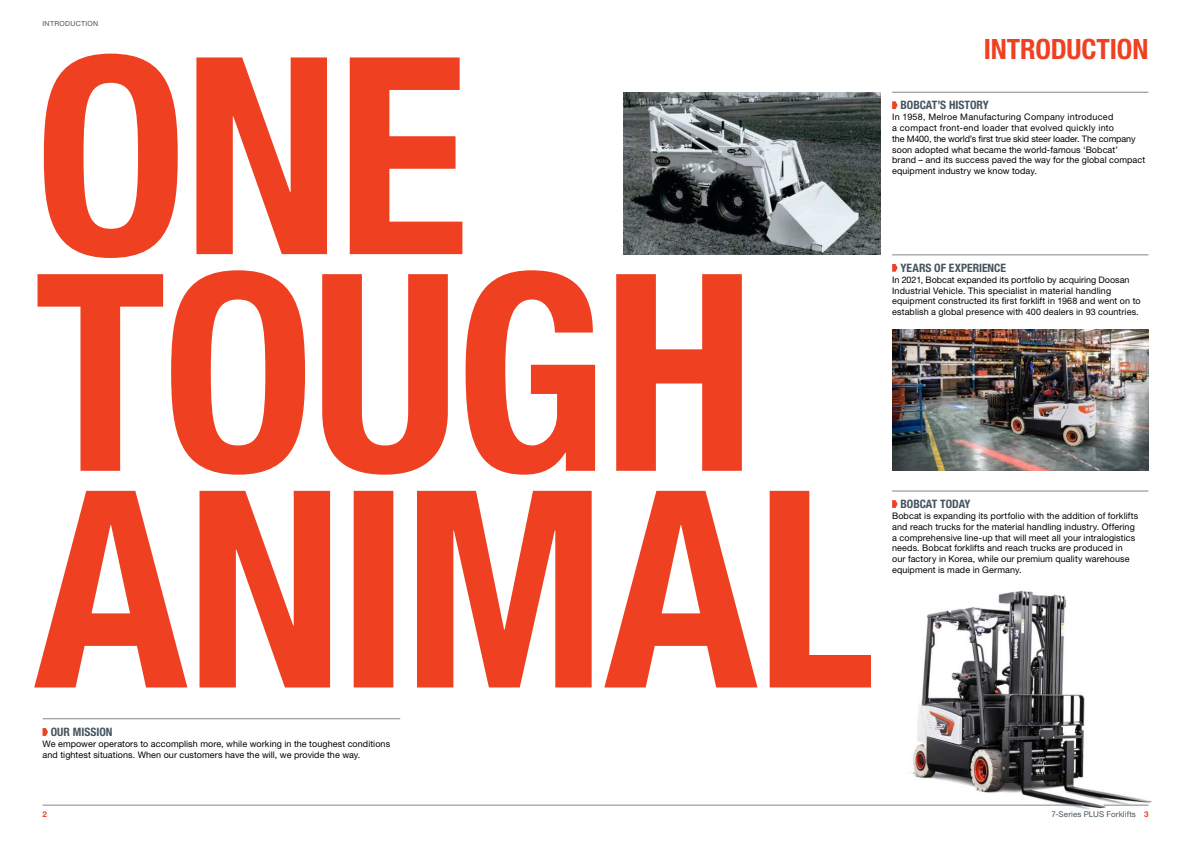
<style>
.page{position:relative;width:1191px;height:842px;background:#fff}
.page>*{position:absolute;margin:0;border:0;box-sizing:border-box;transform-origin:0 0}
.t1{font:700 condensed 28px "Helvetica Neue LT Pro";letter-spacing:-.005em;color:#ef4022}
.t2{font:700 condensed 11.6px "Helvetica Neue LT Pro";color:#45545f}
.t3{font:9px/10.8px "Helvetica Neue LT Pro";letter-spacing:.01em;color:#000}
.t4{font:8px "Helvetica Neue LT Pro";letter-spacing:.015em;color:#45545f}
.t5{font:700 8px "Helvetica Neue LT Pro";color:#ef4022}
.t6{font:7px "Helvetica Neue LT Pro";letter-spacing:.045em;color:#45545f}
.s1{font-weight:700;color:#ef4022}
</style>
<div class="page">
<svg style="left:34px;top:491px;width:837px;height:196px;fill:#ef4022"></svg>
<svg style="left:37px;top:270px;width:705px;height:205px;fill:#ef4022"></svg>
<svg style="left:44px;top:54px;width:418px;height:204px;fill:#ef4022"></svg>
<img style="left:624px;top:92px;width:256px;height:162px">
<img style="left:892px;top:330px;width:256px;height:141px">
<img style="left:871px;top:590px;width:281px;height:220px">
<hr style="left:892px;top:491px;width:256px;height:1px;background:#7e878c">
<svg style="left:892px;top:500px;width:5px;height:8px"></svg>
<hr style="left:43px;top:719px;width:357px;height:1px;background:#7e878c">
<svg style="left:43px;top:728px;width:5px;height:8px"></svg>
<hr style="left:892px;top:92px;width:256px;height:1px;background:#7e878c">
<svg style="left:892px;top:101px;width:5px;height:8px"></svg>
<hr style="left:892px;top:255px;width:256px;height:1px;background:#7e878c">
<svg style="left:892px;top:264px;width:5px;height:8px"></svg>
<hr style="left:43px;top:805px;width:1041px;height:1px;background:#7e878c">
<hr style="left:1103px;top:805px;width:45px;height:1px;background:#7e878c">
<p class="t6" style="left:43px;top:21px;width:57px">INTRODUCTION</p>
<p class="t2" style="left:51px;top:727px;width:63px">OUR MISSION</p>
<p class="t3" style="left:43px;top:739px;width:349px">We empower operators to accomplish more, while working in the toughest conditions and tightest situations. When our customers have the will, we provide the way.</p>
<p class="t5" style="left:43px;top:810px;width:6px">2</p>
<h1 class="t1" style="left:983px;top:39px;width:166px">INTRODUCTION</h1>
<p class="t2" style="left:900px;top:101px;width:90px">BOBCAT’S HISTORY</p>
<p class="t3" style="left:892px;top:112px;width:255px">In 1958, Melroe Manufacturing Company introduced<br>a compact front-end loader that evolved quickly into<br>the M400, the world’s first true skid steer loader. The company soon adopted what became the world-famous ‘Bobcat’<br>brand – and its success paved the way for the global compact equipment industry we know today.</p>
<p class="t2" style="left:900px;top:264px;width:107px">YEARS OF EXPERIENCE</p>
<p class="t3" style="left:892px;top:275px;width:250px">In 2021, Bobcat expanded its portfolio by acquiring Doosan Industrial Vehicle. This specialist in material handling equipment constructed its first forklift in 1968 and went on to establish a global presence with 400 dealers in 93 countries.</p>
<p class="t2" style="left:900px;top:500px;width:72px">BOBCAT TODAY</p>
<p class="t3" style="left:892px;top:511px;width:247px">Bobcat is expanding its portfolio with the addition of forklifts and reach trucks for the material handling industry. Offering a comprehensive line-up that will meet all your intralogistics needs. Bobcat forklifts and reach trucks are produced in our factory in Korea, while our premium quality warehouse equipment is made in Germany.</p>
<p class="t4" style="left:1051px;top:811px;width:99px">7-Series PLUS Forklifts <span class="s1">3</span></p>
</div>
